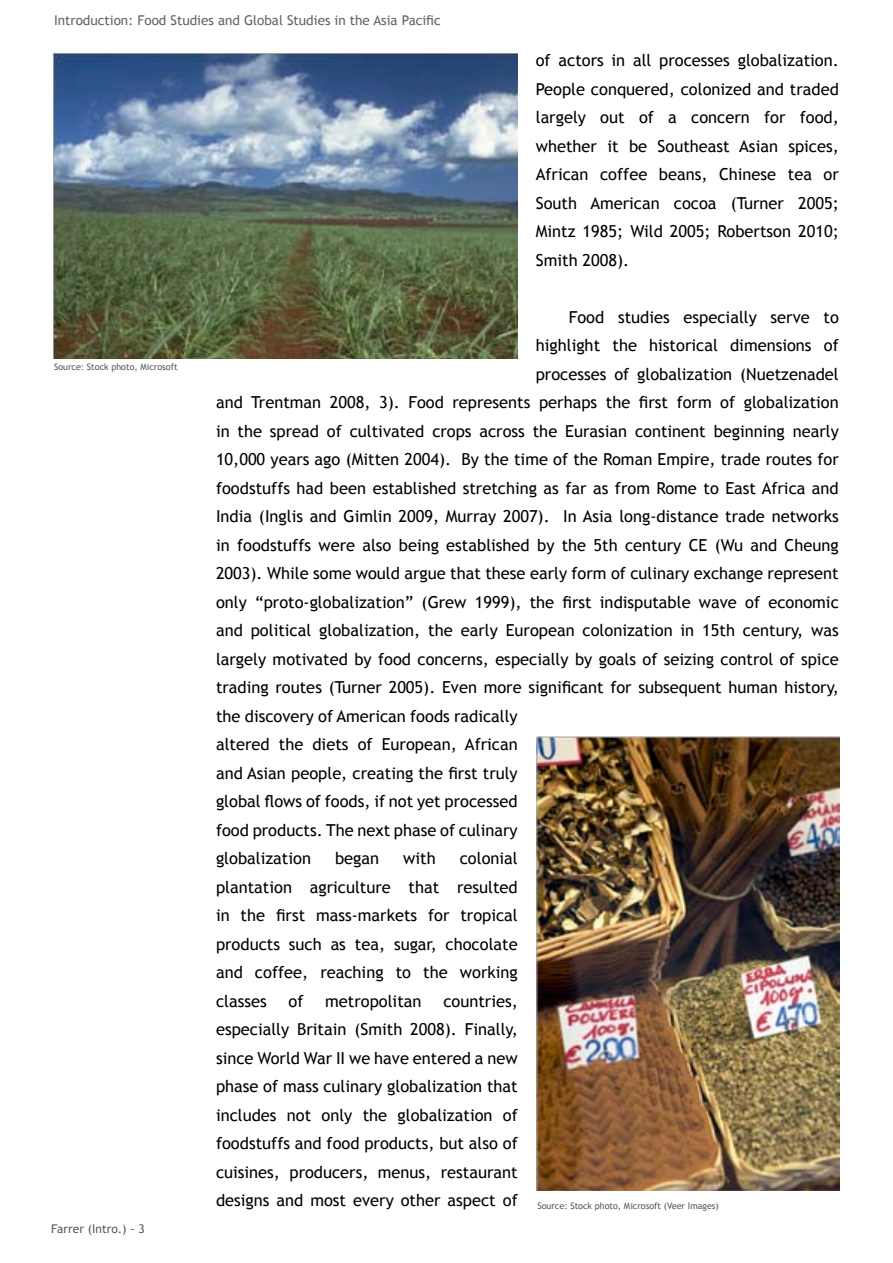
<style>
.page{position:relative;width:893px;height:1263px;background:#fff}
.page>*{position:absolute;margin:0;border:0;box-sizing:border-box;transform-origin:0 0}
.t1{font:16.5px/28.5px "Trebuchet MS";color:#000;text-align:justify}
.t2{font:13.5px "Trebuchet MS";color:#636466}
.t3{font:12px "Trebuchet MS";color:#58595b}
.t4{font:9px "Trebuchet MS";color:#58595b}
</style>
<div class="page">
<img style="left:52px;top:53px;width:466px;height:306px">
<img style="left:536px;top:736px;width:304px;height:454px">
<p class="t2" style="left:54px;top:12px;width:388px">Introduction: Food Studies and Global Studies in the Asia Pacific</p>
<p class="t1" style="left:536px;top:46px;width:305px">of actors in all processes globalization.<br>People conquered, colonized and traded largely out of a concern for food, whether it be Southeast Asian spices, African coffee beans, Chinese tea or South American cocoa (Turner 2005; Mintz 1985; Wild 2005; Robertson 2010; Smith 2008).</p>
<p class="t4" style="left:54px;top:362px;width:125px">Source: Stock photo, Microsoft</p>
<p class="t3" style="left:51px;top:1221px;width:95px">Farrer (Intro.) - 3</p>
<p class="t1" style="left:569px;top:303px;width:272px">Food studies especially serve to</p>
<p class="t1" style="left:536px;top:331px;width:305px">highlight the historical dimensions of</p>
<p class="t1" style="left:536px;top:360px;width:305px">processes of globalization (Nuetzenadel</p>
<p class="t1" style="left:216px;top:388px;width:624px">and Trentman 2008, 3). Food represents perhaps the first form of globalization</p>
<p class="t1" style="left:216px;top:417px;width:624px">in the spread of cultivated crops across the Eurasian continent beginning nearly</p>
<p class="t1" style="left:216px;top:445px;width:624px">10,000 years ago (Mitten 2004). By the time of the Roman Empire, trade routes for</p>
<p class="t1" style="left:216px;top:474px;width:624px">foodstuffs had been established stretching as far as from Rome to East Africa and</p>
<p class="t1" style="left:216px;top:502px;width:624px">India (Inglis and Gimlin 2009, Murray 2007). In Asia long-distance trade networks</p>
<p class="t1" style="left:216px;top:531px;width:624px">in foodstuffs were also being established by the 5th century CE (Wu and Cheung</p>
<p class="t1" style="left:216px;top:559px;width:624px">2003). While some would argue that these early form of culinary exchange represent</p>
<p class="t1" style="left:216px;top:588px;width:624px">only “proto-globalization” (Grew 1999), the first indisputable wave of economic</p>
<p class="t1" style="left:216px;top:616px;width:624px">and political globalization, the early European colonization in 15th century, was</p>
<p class="t1" style="left:216px;top:645px;width:624px">largely motivated by food concerns, especially by goals of seizing control of spice</p>
<p class="t1" style="left:216px;top:673px;width:624px">trading routes (Turner 2005). Even more significant for subsequent human history,</p>
<p class="t1" style="left:216px;top:702px;width:303px">the discovery of American foods radically</p>
<p class="t1" style="left:216px;top:730px;width:303px">altered the diets of European, African</p>
<p class="t1" style="left:216px;top:759px;width:303px">and Asian people, creating the first truly</p>
<p class="t1" style="left:216px;top:787px;width:303px">global flows of foods, if not yet processed</p>
<p class="t1" style="left:216px;top:816px;width:303px">food products. The next phase of culinary</p>
<p class="t1" style="left:216px;top:844px;width:97px">globalization</p>
<p class="t1" style="left:335px;top:844px;width:46px">began</p>
<p class="t1" style="left:403px;top:844px;width:34px">with</p>
<p class="t1" style="left:216px;top:844px;width:303px;text-indent:244px">colonial plantation agriculture that resulted in the first mass-markets for tropical products such as tea, sugar, chocolate and coffee, reaching to the working classes</p>
<p class="t1" style="left:288px;top:987px;width:16px">of</p>
<p class="t1" style="left:325px;top:987px;width:98px">metropolitan</p>
<p class="t1" style="left:216px;top:987px;width:303px;text-indent:227px">countries, especially Britain (Smith 2008). Finally, since World War II we have entered a new phase of mass culinary globalization that includes not only the globalization of foodstuffs and food products, but also of cuisines, producers, menus, restaurant designs and most every other aspect of</p>
<p class="t4" style="left:537px;top:1201px;width:183px">Source: Stock photo, Microsoft (Veer Images)</p>
</div>
